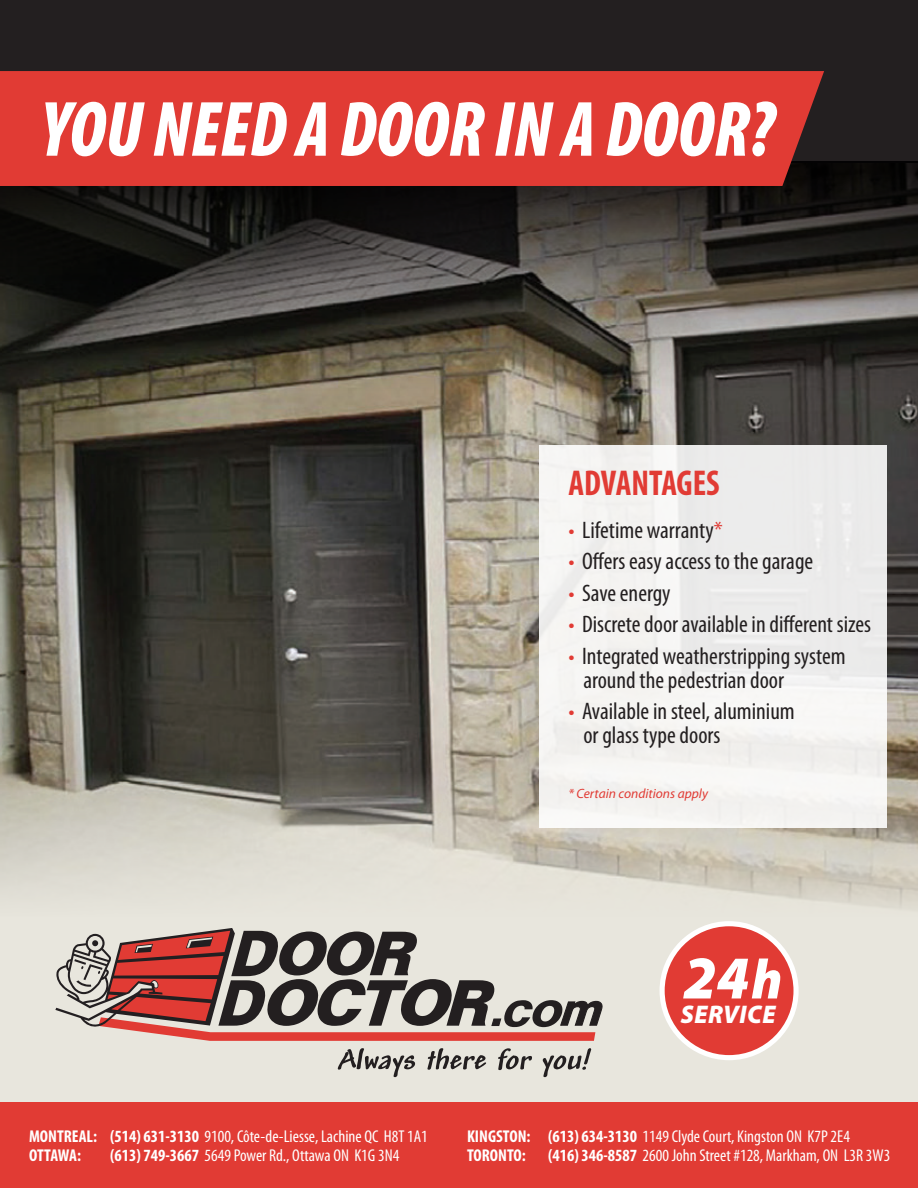
<style>
.page{position:relative;width:918px;height:1188px;background:#fff}
.page>*{position:absolute;margin:0;border:0;box-sizing:border-box;transform-origin:0 0}
.t1{font:italic 900 condensed 79.2px "Myriad Pro";color:#fff;scale:.92 1}
.t2{font:italic 900 61.2px "Myriad Pro";color:#fff;scale:.96 1}
.t3{font:700 condensed 36px "Myriad Pro";color:#e13b34;scale:.95 1}
.t4{font:italic 900 25.65px "Myriad Pro";letter-spacing:.02em;color:#fff;scale:.96 1}
.t5{font:condensed 24px/24px "Myriad Pro";color:#231f20}
.t6{font:condensed 17.1px/18.5px "Myriad Pro";color:#fff}
.t7{font:italic 13.5px "Myriad Pro";color:#e13b34}
.s1{color:#e13b34}
.s2{font-weight:700}
</style>
<div class="page">
<div style="left:0;top:0;width:918px;height:195px;background:#231f20"></div>
<img style="left:0;top:419px;width:918px;height:353px">
<div style="left:0;top:918px;width:918px;height:242px;background:#e8e6dd"></div>
<svg style="left:0;top:772px;width:918px;height:146px;background:#c9c5ba"></svg>
<svg style="left:0;top:162px;width:918px;height:257px;background:#423e37"></svg>
<div style="left:0;top:1102px;width:918px;height:86px;background:#e13b34"></div>
<div style="left:539px;top:446px;width:348px;height:382px;background:#f2f1ef"></div>
<div style="left:0;top:71px;width:824px;height:115px;background:#e13b34"></div>
<svg style="left:660px;top:921px;width:139px;height:139px"></svg>
<svg style="left:55px;top:928px;width:548px;height:113px"></svg>
<svg style="left:338px;top:1048px;width:77px;height:29px"></svg>
<svg style="left:427px;top:1048px;width:59px;height:22px"></svg>
<svg style="left:498px;top:1048px;width:34px;height:22px"></svg>
<svg style="left:543px;top:1048px;width:48px;height:29px"></svg>
<h1 class="t1" style="left:41px;top:87px;width:798px">YOU NEED A DOOR IN A DOOR?</h1>
<h3 class="t3" style="left:568px;top:461px;width:161px">ADVANTAGES</h3>
<h3 class="t5" style="left:568px;top:518px;width:156px"><span class="s1">•</span> Lifetime warranty<span class="s1">*</span></h3>
<h3 class="t5" style="left:568px;top:550px;width:246px"><span class="s1">•</span> Offers easy access to the garage</h3>
<h3 class="t5" style="left:568px;top:581px;width:104px"><span class="s1">•</span> Save energy</h3>
<h3 class="t5" style="left:568px;top:613px;width:304px"><span class="s1">•</span> Discrete door available in different sizes</h3>
<h3 class="t5" style="left:583px;top:644px;width:264px;text-indent:-15px"><span class="s1">•</span> Integrated weatherstripping system around the pedestrian door</h3>
<h3 class="t5" style="left:583px;top:700px;width:213px;text-indent:-15px"><span class="s1">•</span> Available in steel, aluminium or glass type doors</h3>
<p class="t7" style="left:568px;top:787px;width:141px">* Certain conditions apply</p>
<h2 class="t2" style="left:683px;top:944px;width:70px">24</h2>
<h3 class="t4" style="left:681px;top:1000px;width:107px">SERVICE<sup>h</sup></h3>
<p class="t6" style="left:29px;top:1128px;width:400px"><span class="s2">MONTREAL: (514) 631-3130</span> 9100, Côte-de-Liesse, Lachine QC H8T 1A1<br><span class="s2">OTTAWA:</span></p>
<p class="t6" style="left:110px;top:1146px;width:291px"><span class="s2">(613) 749-3667</span> 5649 Power Rd., Ottawa ON K1G 3N4</p>
<p class="t6" style="left:467px;top:1128px;width:384px"><span class="s2">KINGSTON: (613) 634-3130</span> 1149 Clyde Court, Kingston ON K7P 2E4<br><span class="s2">TORONTO:</span></p>
<p class="t6" style="left:548px;top:1146px;width:344px"><span class="s2">(416) 346-8587</span> 2600 John Street #128, Markham, ON L3R 3W3</p>
</div>
